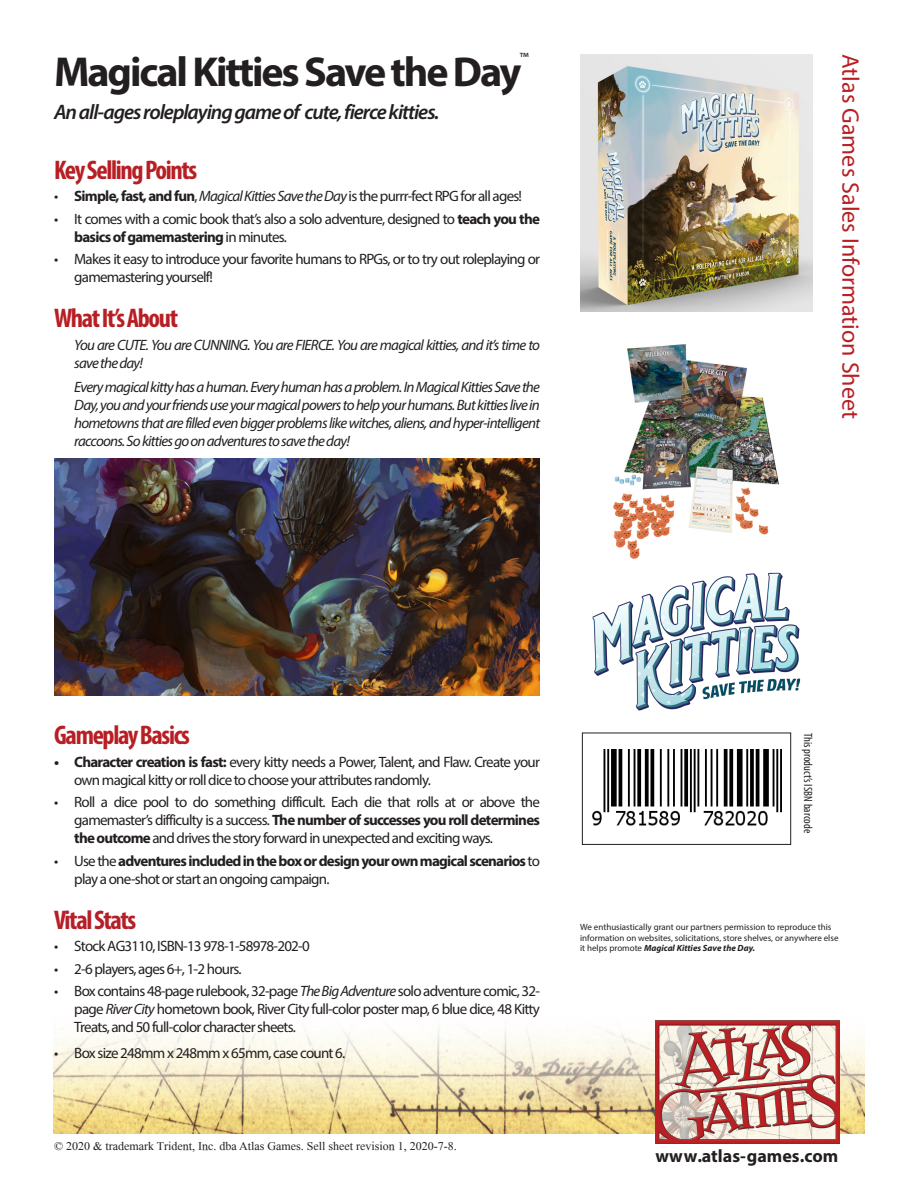
<style>
.page{position:relative;width:918px;height:1188px;background:#fff}
.page>*{position:absolute;margin:0;border:0;box-sizing:border-box;transform-origin:0 0}
.t1{font:700 42px "Myriad Pro";letter-spacing:-.05em;color:#231f20}
.Heading{font:700 condensed 27px "Myriad Pro";letter-spacing:-.05em;color:#b81f24}
.Heading-2{font:700 condensed 27px "Myriad Pro";letter-spacing:-.05em;color:#b51f28}
.t2{font:24px "Myriad Pro";color:#b81f24}
.t3{font:italic 600 21px "Myriad Pro";letter-spacing:-.05em;color:#231f20}
.t4{font:700 18px "Myriad Pro";color:#231f20}
.t5{font:15px/18px "Myriad Pro";letter-spacing:-.05em;color:#231f20}
.t6{font:italic 15px/18px "Myriad Pro";letter-spacing:-.05em;color:#231f20}
.t7{font:700 15px/18px "Myriad Pro";letter-spacing:-.05em;color:#231f20}
.t8{font:12px "Mongolian Baiti";color:#231f20}
.t9{font:condensed 12px "Myriad Pro";color:#231f20}
.t10{font:9px/10.5px "Myriad Pro";color:#231f20}
.s1{font-weight:700}
.s2{font-style:italic}
.s3{font-weight:400}
.s4{font-weight:700;font-style:italic}
</style>
<div class="page">
<img style="left:54px;top:1020px;width:810px;height:114px">
<img style="left:655px;top:1021px;width:185px;height:123px">
<img style="left:580px;top:54px;width:233px;height:257px">
<img style="left:54px;top:458px;width:486px;height:238px">
<img style="left:592px;top:750px;width:189px;height:76px">
<div style="left:582px;top:733px;width:209px;height:112px;border:1px solid #231f20"></div>
<img style="left:613px;top:344px;width:166px;height:215px">
<img style="left:592px;top:572px;width:209px;height:138px">
<p class="t5" style="left:519px;top:49px;width:11px">™</p>
<p class="t1" style="left:54px;top:44px;width:469px">Magical Kitties Save the Day</p>
<p class="t3" style="left:54px;top:98px;width:387px">An all-ages roleplaying game of cute, fierce kitties.</p>
<p class="Heading" style="left:54px;top:153px;width:145px">Key Selling Points</p>
<p class="t5" style="left:54px;top:187px;width:470px">• <span class="s1">Simple, fast, and fun</span>, <span class="s2">Magical Kitties Save the Day</span> is the purrr-fect RPG for all ages!</p>
<p class="t5" style="left:74px;top:209px;width:467px;text-indent:-20px">• It comes with a comic book that’s also a solo adventure, designed to <span class="s1">teach you the basics of gamemastering</span> in minutes.</p>
<p class="t5" style="left:74px;top:250px;width:467px;text-indent:-20px">• Makes it easy to introduce your favorite humans to RPGs, or to try out roleplaying or gamemastering yourself!</p>
<p class="Heading" style="left:54px;top:301px;width:126px">What It’s About</p>
<p class="t6" style="left:74px;top:335px;width:467px">You are CUTE. You are CUNNING. You are FIERCE. You are magical kitties, and it’s time to save the day!</p>
<p class="t6" style="left:74px;top:377px;width:467px;text-align:justify">Every magical kitty has a human. Every human has a problem. In Magical Kitties Save the Day, you and your friends use your magical powers to help your humans. But kitties live in hometowns that are filled even bigger problems like witches, aliens, and hyper-intelligent raccoons. So kitties go on adventures to save the day!</p>
<p class="t2" style="left:865px;top:54px;width:366px;rotate:90deg">Atlas Games Sales Information Sheet</p>
<p class="Heading" style="left:54px;top:718px;width:137px">Gameplay Basics</p>
<p class="t5" style="left:74px;top:752px;width:467px;text-indent:-20px"><span class="s1">• Character creation is fast:</span> every kitty needs a Power, Talent, and Flaw. Create your own magical kitty or roll dice to choose your attributes randomly.</p>
<p class="t5" style="left:74px;top:793px;width:467px;text-align:justify;text-indent:-20px">• Roll a dice pool to do something difficult. Each die that rolls at or above the gamemaster’s difficulty is a success. <span class="s1">The number of successes you roll determines the outcome</span> and drives the story forward in unexpected and exciting ways.</p>
<p class="t7" style="left:74px;top:851px;width:467px;text-indent:-20px"><span class="s3">• Use the</span> adventures included in the box or design your own magical scenarios <span class="s3">to play a one-shot or start an ongoing campaign.</span></p>
<p class="Heading-2" style="left:54px;top:903px;width:84px">Vital Stats</p>
<p class="t5" style="left:54px;top:937px;width:257px">• Stock AG3110, ISBN-13 978-1-58978-202-0</p>
<p class="t5" style="left:54px;top:959px;width:189px">• 2-6 players, ages 6+, 1-2 hours.</p>
<p class="t5" style="left:74px;top:982px;width:467px;text-align:justify;text-indent:-20px">• Box contains 48-page rulebook, 32-page <span class="s2">The Big Adventure</span> solo adventure comic, 32- page <span class="s2">River City</span> hometown book, River City full-color poster map, 6 blue dice, 48 Kitty Treats, and 50 full-color character sheets.</p>
<p class="t5" style="left:54px;top:1043px;width:293px">• Box size 248mm x 248mm x 65mm, case count 6.</p>
<p class="t8" style="left:54px;top:1140px;width:404px">© 2020 &amp; trademark Trident, Inc. dba Atlas Games. Sell sheet revision 1, 2020-7-8.</p>
<p class="t9" style="left:816px;top:733px;width:102px;rotate:90deg">This product’s ISBN barcode</p>
<p class="t10" style="left:580px;top:922px;width:260px">We enthusiastically grant our partners permission to reproduce this information on websites, solicitations, store shelves, or anywhere else it helps promote <span class="s4">Magical Kitties Save the Day.</span></p>
<p class="t4" style="left:656px;top:1144px;width:184px">www.atlas-games.com</p>
</div>
